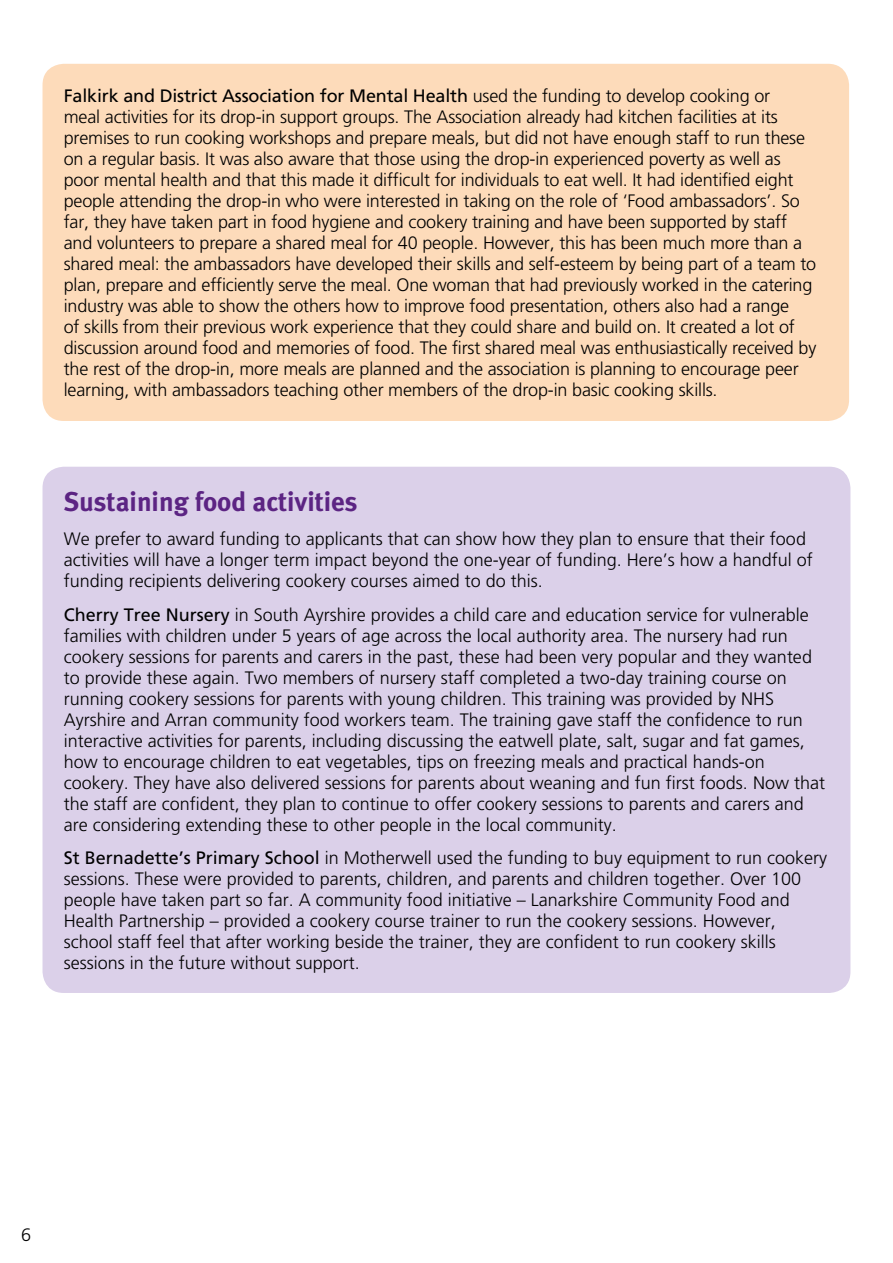
<style>
.page{position:relative;width:893px;height:1263px;background:#fff}
.page>*{position:absolute;margin:0;border:0;box-sizing:border-box;transform-origin:0 0}
.Body_text{font:700 27px "Meta Plus";color:#5c2483}
.Body_text-2{font:300 18px/21px "Frutiger";color:#000}
.t1{font:300 18px "Frutiger LT Std";color:#000}
.s1{font-family:"Frutiger LT Std";font-weight:400}
</style>
<div class="page">
<div style="left:43px;top:64px;width:806px;height:357px;background:#fddbba;border-radius:21px"></div>
<div style="left:43px;top:467px;width:807px;height:526px;background:#dbd0e9;border-radius:21px"></div>
<p class="Body_text-2" style="left:64px;top:86px;width:754px"><span class="s1">Falkirk and District Association for Mental Health</span> used the funding to develop cooking or<br>meal activities for its drop-in support groups. The Association already had kitchen facilities at its premises to run cooking workshops and prepare meals, but did not have enough staff to run these on a regular basis. It was also aware that those using the drop-in experienced poverty as well as poor mental health and that this made it difficult for individuals to eat well. It had identified eight people attending the drop-in who were interested in taking on the role of ‘Food ambassadors’. So far, they have taken part in food hygiene and cookery training and have been supported by staff and volunteers to prepare a shared meal for 40 people. However, this has been much more than a shared meal: the ambassadors have developed their skills and self-esteem by being part of a team to plan, prepare and efficiently serve the meal. One woman that had previously worked in the catering industry was able to show the others how to improve food presentation, others also had a range<br>of skills from their previous work experience that they could share and build on. It created a lot of discussion around food and memories of food. The first shared meal was enthusiastically received by the rest of the drop-in, more meals are planned and the association is planning to encourage peer learning, with ambassadors teaching other members of the drop-in basic cooking skills.</p>
<p class="Body_text" style="left:64px;top:486px;width:295px">Sustaining food activities</p>
<p class="Body_text-2" style="left:64px;top:528px;width:751px">We prefer to award funding to applicants that can show how they plan to ensure that their food activities will have a longer term impact beyond the one-year of funding. Here’s how a handful of funding recipients delivering cookery courses aimed to do this.</p>
<p class="Body_text-2" style="left:64px;top:604px;width:763px"><span class="s1">Cherry Tree Nursery</span> in South Ayrshire provides a child care and education service for vulnerable families with children under 5 years of age across the local authority area. The nursery had run cookery sessions for parents and carers in the past, these had been very popular and they wanted to provide these again. Two members of nursery staff completed a two-day training course on running cookery sessions for parents with young children. This training was provided by NHS Ayrshire and Arran community food workers team. The training gave staff the confidence to run interactive activities for parents, including discussing the eatwell plate, salt, sugar and fat games, how to encourage children to eat vegetables, tips on freezing meals and practical hands-on cookery. They have also delivered sessions for parents about weaning and fun first foods. Now that the staff are confident, they plan to continue to offer cookery sessions to parents and carers and are considering extending these to other people in the local community.</p>
<p class="Body_text-2" style="left:64px;top:848px;width:765px"><span class="s1">St Bernadette’s Primary School</span> in Motherwell used the funding to buy equipment to run cookery sessions. These were provided to parents, children, and parents and children together. Over 100 people have taken part so far. A community food initiative – Lanarkshire Community Food and Health Partnership – provided a cookery course trainer to run the cookery sessions. However, school staff feel that after working beside the trainer, they are confident to run cookery skills sessions in the future without support.</p>
<p class="t1" style="left:21px;top:1224px;width:12px">6</p>
</div>
